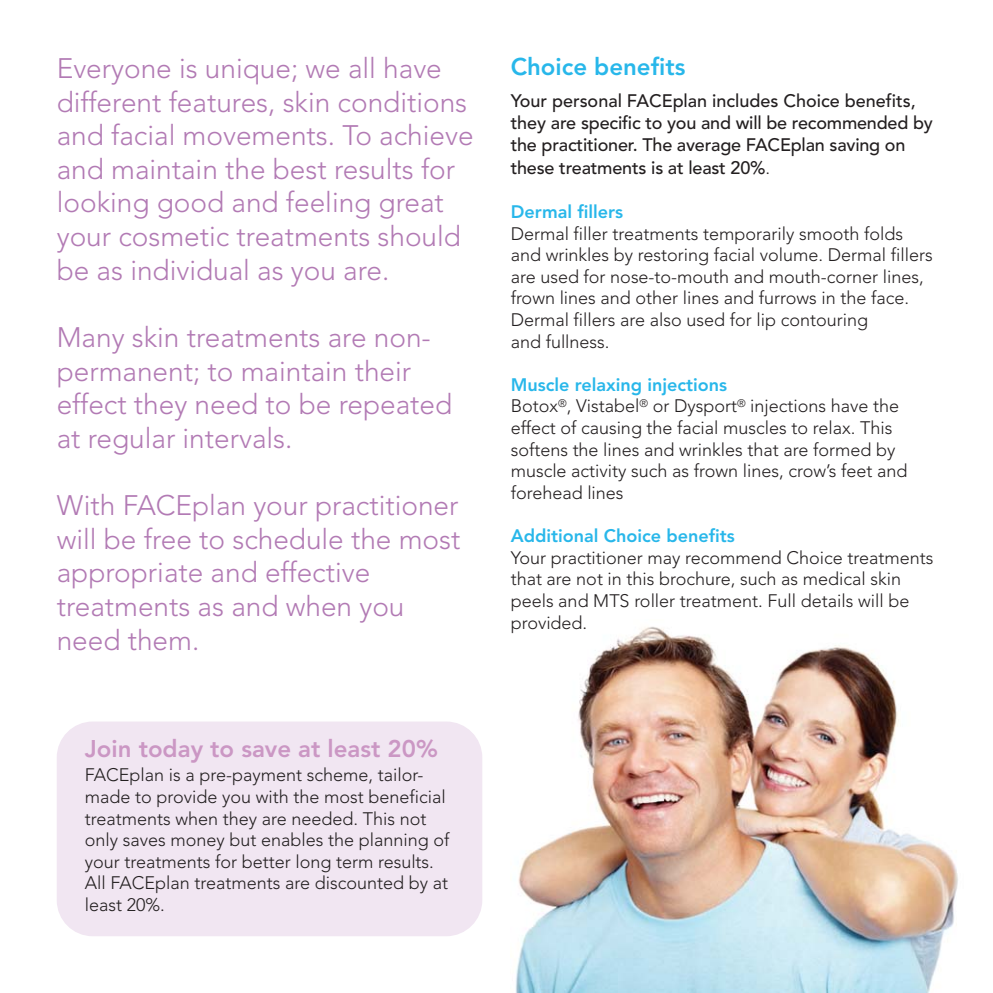
<style>
.page{position:relative;width:993px;height:993px;background:#fff}
.page>*{position:absolute;margin:0;border:0;box-sizing:border-box;transform-origin:0 0}
.t1{font:300 28px/33.6px "Avenir";color:#b27ab4}
.t2{font:800 24px "Avenir";color:#cb97c4}
.t3{font:800 24px "Avenir";color:#28b7ea}
.t4{font:300 18px/21.6px "Avenir";color:#231f20}
.t5{font:500 18px/22.4px "Avenir";letter-spacing:-.01em;color:#231f20}
.t6{font:800 18px "Avenir";color:#28b7ea}
.s1{font-weight:300}
.s2{font-weight:800;color:#28b7ea}
</style>
<div class="page">
<img style="left:515px;top:626px;width:443px;height:366px">
<div style="left:57px;top:721px;width:425px;height:214px;background:#f1e6f2;border-radius:36px"></div>
<h1 class="t1" style="left:57px;top:54px;width:418px">Everyone is unique; we all have different features, skin conditions and facial movements. To achieve and maintain the best results for looking good and feeling great your cosmetic treatments should be as individual as you are.</h1>
<h1 class="t1" style="left:57px;top:322px;width:397px">Many skin treatments are non&shy;permanent; to maintain their effect they need to be repeated at regular intervals.</h1>
<h1 class="t1" style="left:57px;top:490px;width:405px">With FACEplan your practitioner will be free to schedule the most appropriate and effective treatments as and when you need them.</h1>
<h2 class="t2" style="left:85px;top:738px;width:354px">Join today to save at least 20%</h2>
<p class="t4" style="left:85px;top:765px;width:366px">FACEplan is a pre-payment scheme, tailor&shy;made to provide you with the most beneficial treatments when they are needed. This not only saves money but enables the planning of your treatments for better long term results.<br>All FACEplan treatments are discounted by at least 20%.</p>
<h2 class="t3" style="left:510px;top:57px;width:176px">Choice benefits</h2>
<p class="t5" style="left:510px;top:91px;width:423px">Your personal FACEplan includes Choice benefits, they are specific to you and will be recommended by the practitioner. The average FACEplan saving on these treatments is at least 20%<span class="s1">.</span></p>
<p class="t6" style="left:510px;top:204px;width:114px">Dermal fillers</p>
<p class="t4" style="left:510px;top:224px;width:423px">Dermal filler treatments temporarily smooth folds and wrinkles by restoring facial volume. Dermal fillers are used for nose-to-mouth and mouth-corner lines, frown lines and other lines and furrows in the face.<br>Dermal fillers are also used for lip contouring<br>and fullness.</p>
<p class="t4" style="left:510px;top:375px;width:398px"><span class="s2">Muscle relaxing injections<br></span>Botox<sup>®</sup>, Vistabel<sup>®</sup> or Dysport<sup>®</sup> injections have the effect of causing the facial muscles to relax. This softens the lines and wrinkles that are formed by muscle activity such as frown lines, crow’s feet and forehead lines</p>
<p class="t6" style="left:510px;top:528px;width:225px">Additional Choice benefits</p>
<p class="t4" style="left:510px;top:548px;width:424px">Your practitioner may recommend Choice treatments that are not in this brochure, such as medical skin peels and MTS roller treatment. Full details will be provided.</p>
</div>
